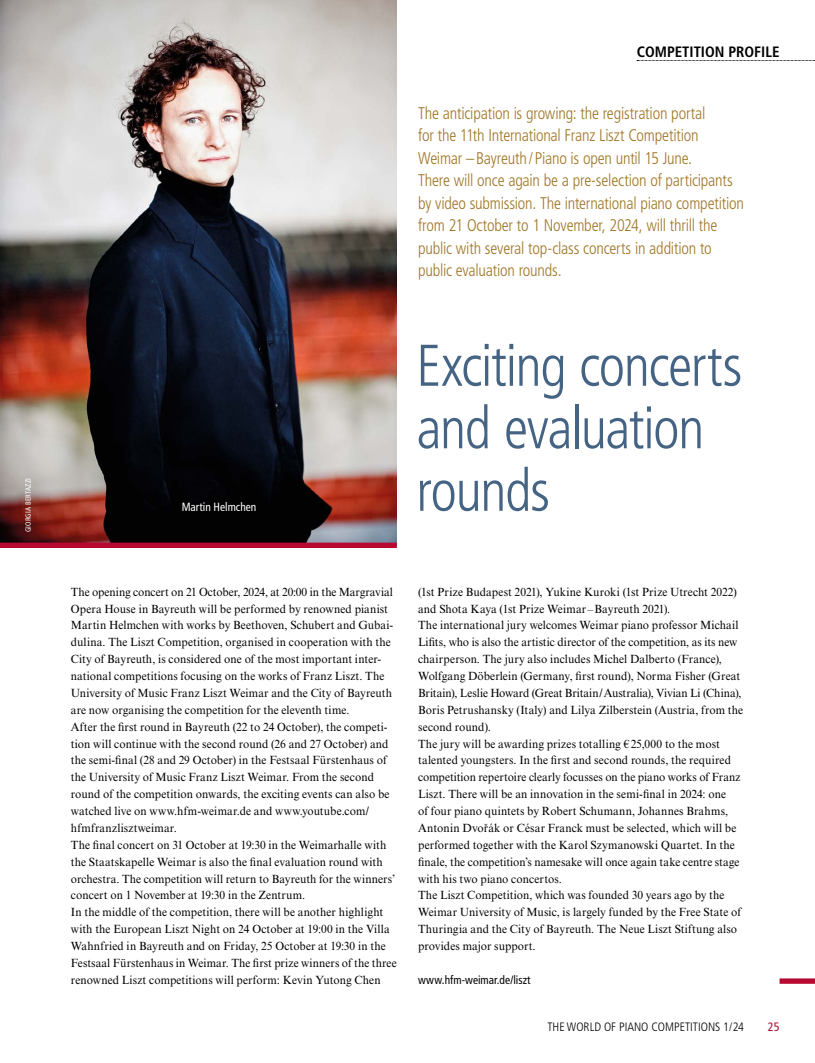
<style>
.page{position:relative;width:815px;height:1063px;background:#fff}
.page>*{position:absolute;margin:0;border:0;box-sizing:border-box;transform-origin:0 0}
.t1{font:300 condensed 58.75px/62.5px "Frutiger LT Std";letter-spacing:-.025em;color:#456383;scale:.96 1}
.t2{font:300 condensed 16.88px/22.5px "Frutiger LT Std";letter-spacing:-.01em;color:#a07626;scale:.96 1}
.t3{font:700 condensed 15px "Frutiger LT Std";color:#000}
.t4{font:300 condensed 12.12px "Frutiger LT Std";color:#000}
.t5{font:condensed 12.12px "Frutiger LT Std";color:#b70931}
.t6{font:11.88px/16.9px "Times New Roman MT Std";letter-spacing:.01em;color:#000;scale:.96 1}
.t7{font:condensed 11.88px "Frutiger LT Std";color:#000;scale:.96 1}
.t8{font:condensed 11.88px "Frutiger LT Std";color:#fff;scale:.96 1}
.t9{font:condensed 7.5px "Frutiger LT Std";letter-spacing:.015em;color:#fff;scale:.96 1}
</style>
<div class="page">
<img style="left:0;top:0;width:397px;height:543px">
<div style="left:0;top:543px;width:397px;height:5px;background:#b70931"></div>
<div style="left:780px;top:978px;width:35px;height:6px;background:#b70931"></div>
<svg style="left:637px;top:60px;width:178px;height:1px"></svg>
<p class="t9" style="left:24px;top:532px;width:58px;rotate:-90deg">GIORGIA BERTAZZI</p>
<p class="t8" style="left:182px;top:500px;width:79px">Martin Helmchen</p>
<p class="t3" style="left:637px;top:43px;width:144px">COMPETITION PROFILE</p>
<p class="t2" style="left:418px;top:102px;width:341px">The anticipation is growing: the registration portal<br>for the 11th International Franz Liszt Competition Weimar –Bayreuth/Piano is open until 15 June.<br>There will once again be a pre-selection of participants by video submission. The international piano competition from 21 October to 1 November, 2024, will thrill the public with several top-class concerts in addition to public evaluation rounds.</p>
<h1 class="t1" style="left:416px;top:335px;width:341px">Exciting concerts and evaluation</h1>
<h1 class="t1" style="left:416px;top:460px;width:141px">rounds</h1>
<p class="t6" style="left:71px;top:583px;width:341px">The opening concert on 21 October, 2024, at 20:00 in the Margravial Opera House in Bayreuth will be performed by renowned pianist Martin Helmchen with works by Beethoven, Schubert and Gubai&shy;dulina. The Liszt Competition, organised in cooperation with the City of Bayreuth, is considered one of the most important inter&shy;national competitions focusing on the works of Franz Liszt. The University of Music Franz Liszt Weimar and the City of Bayreuth are now organising the competition for the eleventh time.<br>After the first round in Bayreuth (22 to 24 October), the competi&shy;tion will continue with the second round (26 and 27 October) and the semi-final (28 and 29 October) in the Festsaal Fürstenhaus of the University of Music Franz Liszt Weimar. From the second round of the competition onwards, the exciting events can also be watched live on www.hfm-weimar.de and www.youtube.com/ hfmfranzlisztweimar.<br>The final concert on 31 October at 19:30 in the Weimarhalle with the Staatskapelle Weimar is also the final evaluation round with orchestra. The competition will return to Bayreuth for the winners’ concert on 1 November at 19:30 in the Zentrum.<br>In the middle of the competition, there will be another highlight with the European Liszt Night on 24 October at 19:00 in the Villa Wahnfried in Bayreuth and on Friday, 25 October at 19:30 in the Festsaal Fürstenhaus in Weimar. The first prize winners of the three renowned Liszt competitions will perform: Kevin Yutong Chen</p>
<p class="t6" style="left:418px;top:583px;width:340px">(1st Prize Budapest 2021), Yukine Kuroki (1st Prize Utrecht 2022) and Shota Kaya (1st Prize Weimar–Bayreuth 2021).<br>The international jury welcomes Weimar piano professor Michail Lifits, who is also the artistic director of the competition, as its new chairperson. The jury also includes Michel Dalberto (France), Wolfgang Döberlein (Germany, first round), Norma Fisher (Great Britain), Leslie Howard (Great Britain/Australia), Vivian Li (China), Boris Petrushansky (Italy) and Lilya Zilberstein (Austria, from the second round).<br>The jury will be awarding prizes totalling €25,000 to the most talented youngsters. In the first and second rounds, the required competition repertoire clearly focusses on the piano works of Franz Liszt. There will be an innovation in the semi-final in 2024: one<br>of four piano quintets by Robert Schumann, Johannes Brahms, Antonin Dvorˇák or César Franck must be selected, which will be performed together with the Karol Szymanowski Quartet. In the finale, the competition’s namesake will once again take centre stage with his two piano concertos.<br>The Liszt Competition, which was founded 30 years ago by the Weimar University of Music, is largely funded by the Free State of Thuringia and the City of Bayreuth. The Neue Liszt Stiftung also provides major support.</p>
<p class="t7" style="left:418px;top:973px;width:119px">www.hfm-weimar.de/liszt</p>
<p class="t4" style="left:547px;top:1019px;width:198px">THE WORLD OF PIANO COMPETITIONS 1/24</p>
<p class="t5" style="left:768px;top:1019px;width:13px">25</p>
</div>
